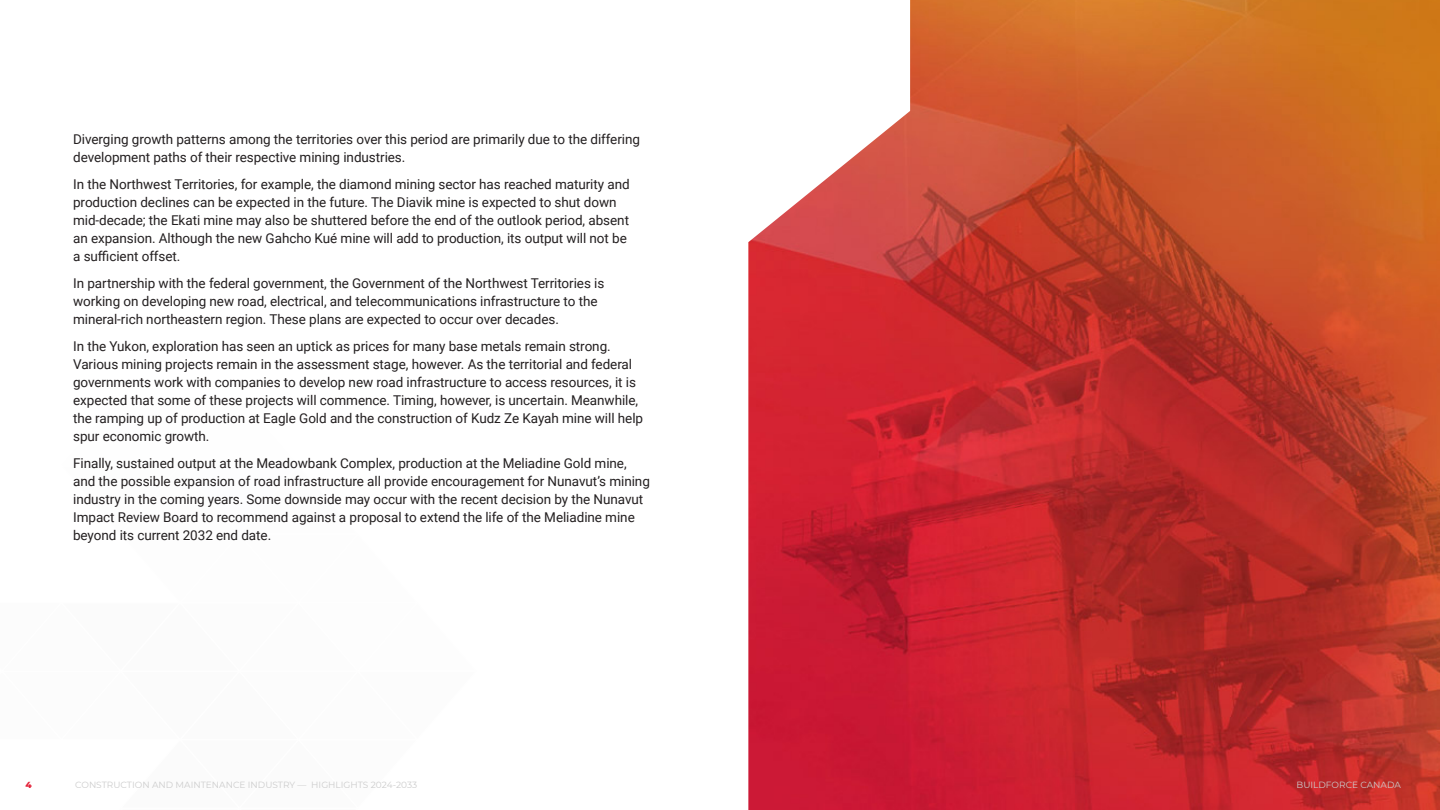
<style>
.page{position:relative;width:1440px;height:810px;background:#fff}
.page>*{position:absolute;margin:0;border:0;box-sizing:border-box;transform-origin:0 0}
.Body_Text_-_Black__for_Light_BKG__GEN{font:13.5px/18px "Roboto";letter-spacing:-.005em;color:#231f20}
.t1{font:9px "Montserrat";color:#ccc}
.t2{font:800 9px "Montserrat";color:#e32138}
</style>
<div class="page">
<img style="left:910px;top:0;width:530px;height:810px">
<svg style="left:748px;top:111px;width:162px;height:699px;background:#d13948"></svg>
<p class="Body_Text_-_Black__for_Light_BKG__GEN" style="left:73px;top:130px;width:568px">Diverging growth patterns among the territories over this period are primarily due to the differing development paths of their respective mining industries.</p>
<p class="Body_Text_-_Black__for_Light_BKG__GEN" style="left:73px;top:175px;width:558px">In the Northwest Territories, for example, the diamond mining sector has reached maturity and production declines can be expected in the future. The Diavik mine is expected to shut down mid-decade; the Ekati mine may also be shuttered before the end of the outlook period, absent an expansion. Although the new Gahcho Kué mine will add to production, its output will not be a sufficient offset.</p>
<p class="Body_Text_-_Black__for_Light_BKG__GEN" style="left:73px;top:274px;width:533px">In partnership with the federal government, the Government of the Northwest Territories is working on developing new road, electrical, and telecommunications infrastructure to the mineral-rich northeastern region. These plans are expected to occur over decades.</p>
<p class="Body_Text_-_Black__for_Light_BKG__GEN" style="left:73px;top:336px;width:571px">In the Yukon, exploration has seen an uptick as prices for many base metals remain strong.<br>Various mining projects remain in the assessment stage, however. As the territorial and federal governments work with companies to develop new road infrastructure to access resources, it is expected that some of these projects will commence. Timing, however, is uncertain. Meanwhile, the ramping up of production at Eagle Gold and the construction of Kudz Ze Kayah mine will help spur economic growth.</p>
<p class="Body_Text_-_Black__for_Light_BKG__GEN" style="left:73px;top:453px;width:578px">Finally, sustained output at the Meadowbank Complex, production at the Meliadine Gold mine, and the possible expansion of road infrastructure all provide encouragement for Nunavut’s mining industry in the coming years. Some downside may occur with the recent decision by the Nunavut Impact Review Board to recommend against a proposal to extend the life of the Meliadine mine beyond its current 2032 end date.</p>
<p class="t2" style="left:25px;top:778px;width:8px">4</p>
<p class="t1" style="left:75px;top:779px;width:344px">CONSTRUCTION AND MAINTENANCE INDUSTRY — HIGHLIGHTS 2024-2033</p>
<p class="t1" style="left:1296px;top:779px;width:106px">BUILDFORCE CANADA</p>
</div>
